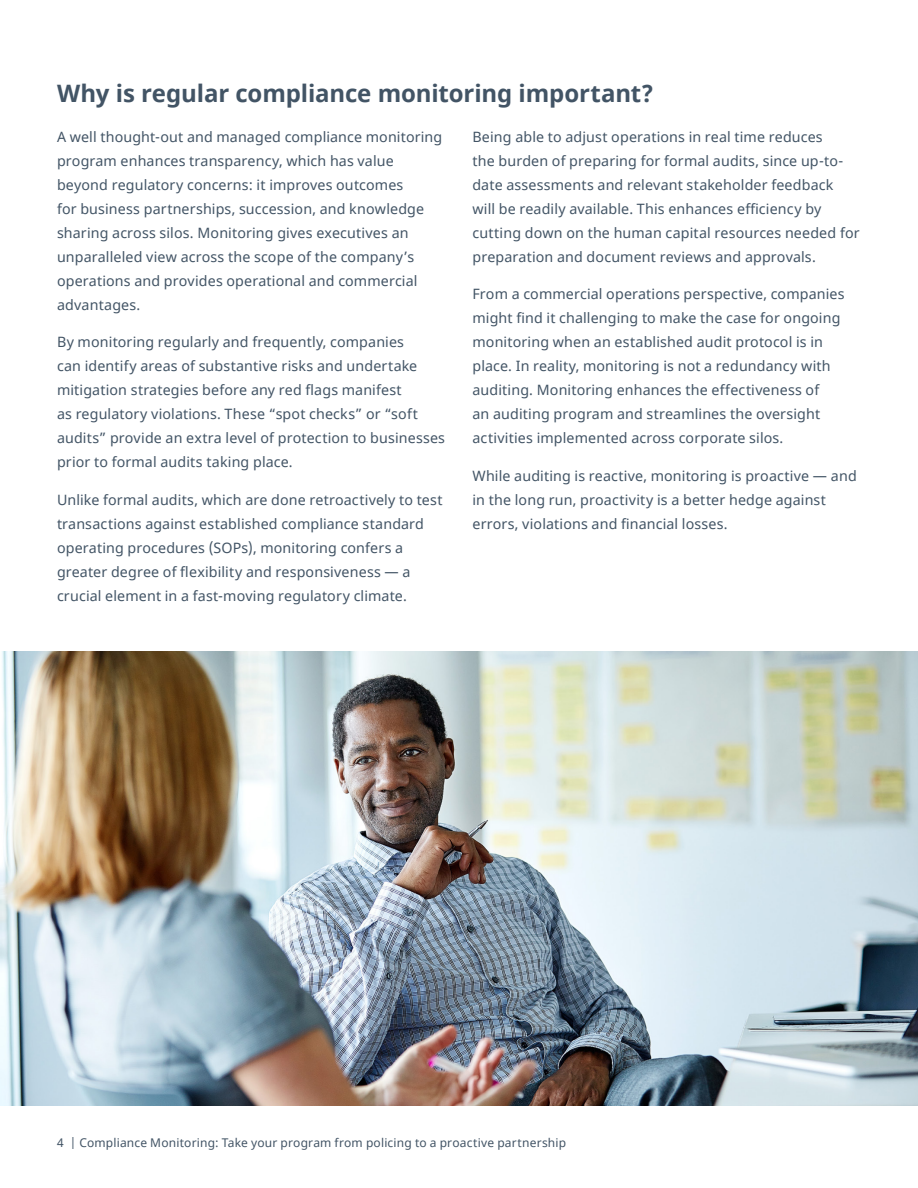
<style>
.page{position:relative;width:918px;height:1188px;background:#fff}
.page>*{position:absolute;margin:0;border:0;box-sizing:border-box;transform-origin:0 0}
.Section_heading{font:700 24px "Noto Sans";letter-spacing:-.005em;color:#425465}
.Body_copy_-_Space{font:14.25px/24px "Noto Sans";letter-spacing:.01em;color:#425465}
.t1{font:12px "Noto Sans";letter-spacing:.015em;color:#425465}
</style>
<div class="page">
<img style="left:0;top:651px;width:918px;height:454px">
<p class="Section_heading" style="left:57px;top:76px;width:598px">Why is regular compliance monitoring important?</p>
<p class="Body_copy_-_Space" style="left:57px;top:125px;width:387px">A well thought-out and managed compliance monitoring program enhances transparency, which has value beyond regulatory concerns: it improves outcomes<br>for business partnerships, succession, and knowledge sharing across silos. Monitoring gives executives an unparalleled view across the scope of the company’s operations and provides operational and commercial advantages.</p>
<p class="Body_copy_-_Space" style="left:57px;top:331px;width:390px">By monitoring regularly and frequently, companies<br>can identify areas of substantive risks and undertake mitigation strategies before any red flags manifest<br>as regulatory violations. These “spot checks” or “soft audits” provide an extra level of protection to businesses prior to formal audits taking place.</p>
<p class="Body_copy_-_Space" style="left:57px;top:488px;width:387px">Unlike formal audits, which are done retroactively to test transactions against established compliance standard operating procedures (SOPs), monitoring confers a greater degree of flexibility and responsiveness — a crucial element in a fast-moving regulatory climate.</p>
<p class="Body_copy_-_Space" style="left:472px;top:125px;width:389px">Being able to adjust operations in real time reduces<br>the burden of preparing for formal audits, since up-to&shy;date assessments and relevant stakeholder feedback<br>will be readily available. This enhances efficiency by cutting down on the human capital resources needed for preparation and document reviews and approvals.</p>
<p class="Body_copy_-_Space" style="left:472px;top:283px;width:374px">From a commercial operations perspective, companies might find it challenging to make the case for ongoing monitoring when an established audit protocol is in place. In reality, monitoring is not a redundancy with auditing. Monitoring enhances the effectiveness of<br>an auditing program and streamlines the oversight activities implemented across corporate silos.</p>
<p class="Body_copy_-_Space" style="left:472px;top:464px;width:386px">While auditing is reactive, monitoring is proactive — and in the long run, proactivity is a better hedge against errors, violations and financial losses.</p>
<p class="t1" style="left:57px;top:1135px;width:511px">4 | Compliance Monitoring: Take your program from policing to a proactive partnership</p>
</div>
